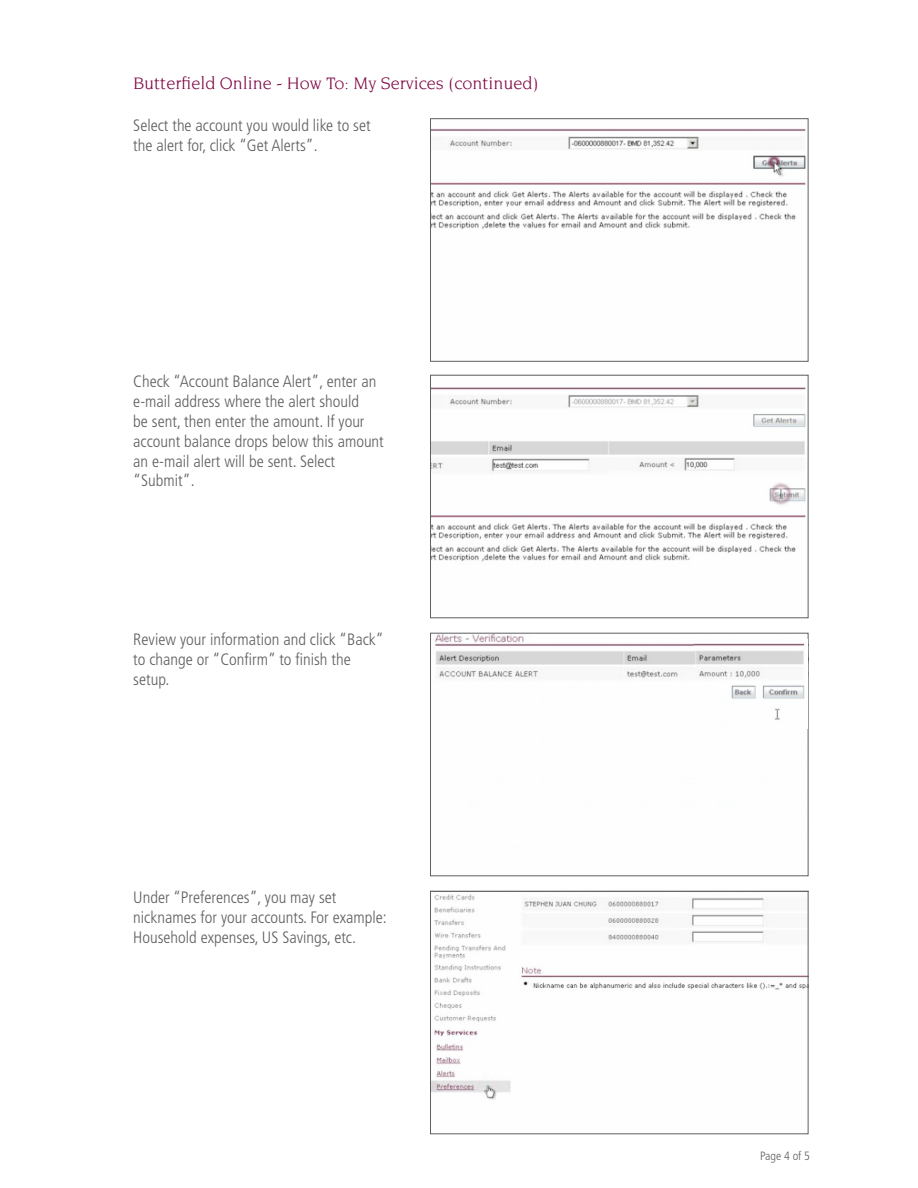
<style>
.page{position:relative;width:918px;height:1188px;background:#fff}
.page>*{position:absolute;margin:0;border:0;box-sizing:border-box;transform-origin:0 0}
.t1{font:18px "Novarese";color:#7c0040}
.t2{font:300 condensed 16.5px/19.8px "Frutiger";color:#5f5f62}
.t3{font:300 condensed 12px "Frutiger";color:#5f5f62}
</style>
<div class="page">
<img style="left:432px;top:128px;width:374px;height:101px">
<div style="left:430px;top:118px;width:378px;height:243px;border:1px solid #5f5f62"></div>
<img style="left:432px;top:387px;width:374px;height:175px">
<div style="left:430px;top:375px;width:378px;height:243px;border:1px solid #5f5f62"></div>
<img style="left:435px;top:635px;width:259px;height:44px">
<div style="left:430px;top:633px;width:378px;height:243px;border:1px solid #5f5f62"></div>
<img style="left:432px;top:894px;width:374px;height:206px">
<div style="left:430px;top:891px;width:378px;height:243px;border:1px solid #5f5f62"></div>
<img style="left:694px;top:639px;width:114px;height:90px">
<p class="t1" style="left:133px;top:73px;width:407px">Butterfield Online - How To: My Services (continued)</p>
<p class="t2" style="left:133px;top:116px;width:239px">Select the account you would like to set the alert for, click “Get Alerts”.</p>
<p class="t2" style="left:133px;top:372px;width:252px">Check “Account Balance Alert”, enter an e-mail address where the alert should<br>be sent, then enter the amount. If your account balance drops below this amount an e-mail alert will be sent. Select “Submit”.</p>
<p class="t2" style="left:133px;top:630px;width:252px">Review your information and click “Back” to change or “Confirm” to finish the setup.</p>
<p class="t2" style="left:133px;top:888px;width:255px">Under “Preferences”, you may set nicknames for your accounts. For example:<br>Household expenses, US Savings, etc.</p>
<p class="t3" style="left:760px;top:1149px;width:51px">Page 4 of 5</p>
</div>
